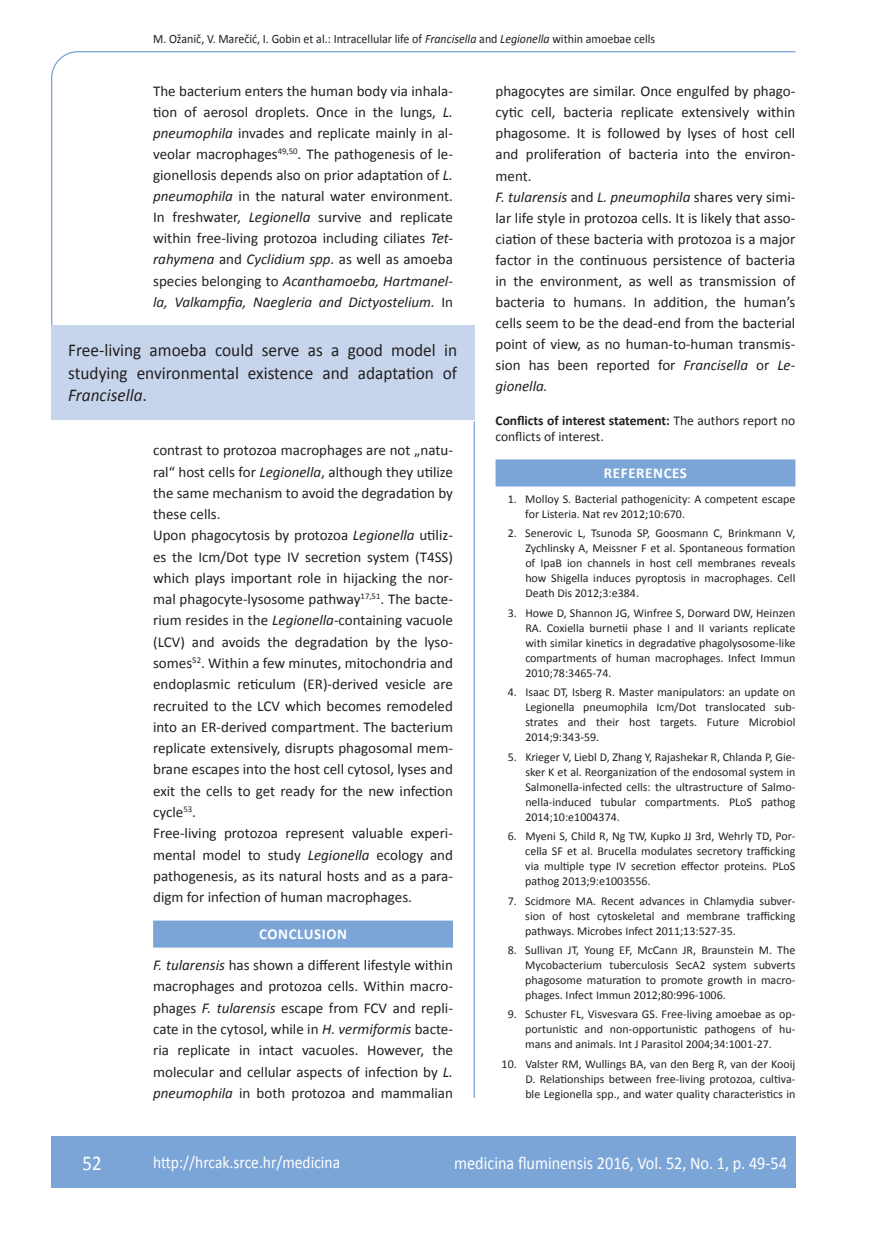
<style>
.page{position:relative;width:872px;height:1234px;background:#fff}
.page>*{position:absolute;margin:0;border:0;box-sizing:border-box;transform-origin:0 0}
.t1{font:21px "Calibri";color:#fff;scale:.9 1}
.t2{font:18px/22.5px "Calibri";color:#231f20;text-align:justify;scale:.96 1}
.t3{font:18px "Calibri";color:#fff;scale:.9 1}
.t4{font:17.25px "Calibri";color:#fff;scale:.9 1}
.t5{font:15px/21.3px "Calibri";color:#231f20;text-align:justify}
.t6{font:700 15px "Calibri";letter-spacing:.04em;color:#fff}
.t7{font:13.5px/16.5px "Calibri";color:#231f20}
.t8{font:12.75px "Calibri";color:#231f20;scale:.94 1}
.t9{font:12px/15px "Calibri";color:#231f20;text-align:justify}
.s1{font-style:italic}
.s2{font-weight:700}
.s3{font-weight:700;color:#fff}
</style>
<div class="page">
<svg style="left:51px;top:51px;width:745px;height:275px"></svg>
<hr style="left:473px;top:421px;width:2px;height:676px;background:#7ca5d7">
<div style="left:51px;top:1135px;width:744px;height:51px;background:#7ca5d7"></div>
<div style="left:495px;top:459px;width:300px;height:27px;background:#7ca5d7"></div>
<div style="left:51px;top:325px;width:423px;height:95px;background:#c6d5ec"></div>
<div style="left:153px;top:920px;width:300px;height:27px;background:#7ca5d7"></div>
<p class="t8" style="left:153px;top:30px;width:536px">M. Ožanič, V. Marečić, I. Gobin et al.: Intracellular life of <span class="s1">Francisella</span> and <span class="s1">Legionella</span> within amoebae cells</p>
<p class="t5" style="left:153px;top:80px;width:301px">The bacterium enters the human body via inhala&shy;tion of aerosol droplets. Once in the lungs, <span class="s1">L. pneumophila</span> invades and replicate mainly in al&shy;veolar macrophages<sup>49,50</sup>. The pathogenesis of le&shy;gionellosis depends also on prior adaptation of <span class="s1">L. pneumophila</span> in the natural water environment.<br>In freshwater, <span class="s1">Legionella</span> survive and replicate within free-living protozoa including ciliates <span class="s1">Tet&shy;rahymena</span> and <span class="s1">Cyclidium spp.</span> as well as amoeba species belonging to <span class="s1">Acanthamoeba, Hartmanel&shy;la, Valkampfia, Naegleria and Dictyostelium.</span> In</p>
<p class="t5" style="left:495px;top:80px;width:301px;text-align:left">phagocytes are similar. Once engulfed by phago&shy;cytic cell, bacteria replicate extensively within phagosome. It is followed by lyses of host cell and proliferation of bacteria into the environ&shy;ment.<br><span class="s1">F. tularensis</span> and <span class="s1">L. pneumophila</span> shares very simi&shy;lar life style in protozoa cells. It is likely that asso&shy;ciation of these bacteria with protozoa is a major factor in the continuous persistence of bacteria in the environment, as well as transmission of bacteria to humans. In addition, the human’s cells seem to be the dead-end from the bacterial point of view, as no human-to-human transmis&shy;sion has been reported for <span class="s1">Francisella</span> or <span class="s1">Le&shy;gionella.</span></p>
<p class="t7" style="left:495px;top:411px;width:301px"><span class="s2">Conflicts of interest statement:</span> The authors report no conflicts of interest.</p>
<p class="t6" style="left:604px;top:464px;width:85px">REFERENCES</p>
<p class="t9" style="left:525px;top:490px;width:272px;text-indent:-18px">1. Molloy S. Bacterial pathogenicity: A competent escape for Listeria. Nat rev 2012;10:670.</p>
<p class="t9" style="left:525px;top:525px;width:272px;text-indent:-18px">2. Senerovic L, Tsunoda SP, Goosmann C, Brinkmann V, Zychlinsky A, Meissner F et al. Spontaneous formation of IpaB ion channels in host cell membranes reveals how Shigella induces pyroptosis in macrophages. Cell Death Dis 2012;3:e384.</p>
<p class="t9" style="left:525px;top:604px;width:271px;text-indent:-18px">3. Howe D, Shannon JG, Winfree S, Dorward DW, Heinzen RA. Coxiella burnetii phase I and II variants replicate with similar kinetics in degradative phagolysosome-like compartments of human macrophages. Infect Immun 2010;78:3465-74.</p>
<p class="t9" style="left:525px;top:684px;width:272px;text-indent:-18px">4. Isaac DT, Isberg R. Master manipulators: an update on Legionella pneumophila Icm/Dot translocated sub&shy;strates and their host targets. Future Microbiol 2014;9:343-59.</p>
<p class="t9" style="left:525px;top:748px;width:272px;text-indent:-18px">5. Krieger V, Liebl D, Zhang Y, Rajashekar R, Chlanda P, Gie&shy;sker K et al. Reorganization of the endosomal system in Salmonella-infected cells: the ultrastructure of Salmo&shy;nella-induced tubular compartments. PLoS pathog 2014;10:e1004374.</p>
<p class="t9" style="left:525px;top:827px;width:272px;text-indent:-18px">6. Myeni S, Child R, Ng TW, Kupko JJ 3rd, Wehrly TD, Por&shy;cella SF et al. Brucella modulates secretory trafficking via multiple type IV secretion effector proteins. PLoS pathog 2013;9:e1003556.</p>
<p class="t9" style="left:525px;top:892px;width:271px;text-indent:-18px">7. Scidmore MA. Recent advances in Chlamydia subver&shy;sion of host cytoskeletal and membrane trafficking pathways. Microbes Infect 2011;13:527-35.</p>
<p class="t9" style="left:525px;top:941px;width:271px;text-indent:-18px">8. Sullivan JT, Young EF, McCann JR, Braunstein M. The Mycobacterium tuberculosis SecA2 system subverts phagosome maturation to promote growth in macro&shy;phages. Infect Immun 2012;80:996-1006.</p>
<p class="t9" style="left:525px;top:1006px;width:271px;text-indent:-18px">9. Schuster FL, Visvesvara GS. Free-living amoebae as op&shy;portunistic and non-opportunistic pathogens of hu&shy;mans and animals. Int J Parasitol 2004;34:1001-27.</p>
<p class="t9" style="left:525px;top:1055px;width:272px;text-indent:-24px">10. Valster RM, Wullings BA, van den Berg R, van der Kooij D. Relationships between free-living protozoa, cultiva&shy;ble Legionella spp., and water quality characteristics in</p>
<p class="t2" style="left:68px;top:338px;width:407px">Free-living amoeba could serve as a good model in studying environmental existence and adaptation of <span class="s1">Francisella</span>.</p>
<p class="t5" style="left:153px;top:439px;width:301px;text-align:left">contrast to protozoa macrophages are not „natu&shy;ral“ host cells for <span class="s1">Legionella</span>, although they utilize the same mechanism to avoid the degradation by these cells.<br>Upon phagocytosis by protozoa <span class="s1">Legionella</span> utiliz&shy;es the Icm/Dot type IV secretion system (T4SS) which plays important role in hijacking the nor&shy;mal phagocyte-lysosome pathway<sup>17,51</sup>. The bacte&shy;rium resides in the <span class="s1">Legionella-</span>containing vacuole (LCV) and avoids the degradation by the lyso&shy;somes<sup>52</sup>. Within a few minutes, mitochondria and endoplasmic reticulum (ER)-derived vesicle are recruited to the LCV which becomes remodeled into an ER-derived compartment. The bacterium replicate extensively, disrupts phagosomal mem&shy;brane escapes into the host cell cytosol, lyses and exit the cells to get ready for the new infection cycle<sup>53</sup>.<br>Free-living protozoa represent valuable experi&shy;mental model to study <span class="s1">Legionella</span> ecology and pathogenesis, as its natural hosts and as a para&shy;digm for infection of human macrophages.</p>
<p class="t5" style="left:153px;top:918px;width:301px;line-height:30.8px;text-align:center"><span class="s3">CONCLUSION<br></span><span class="s1">F. tularensis</span> has shown a different lifestyle within</p>
<p class="t5" style="left:153px;top:974px;width:301px">macrophages and protozoa cells. Within macro&shy;phages <span class="s1">F. tularensis</span> escape from FCV and repli&shy;cate in the cytosol, while in <span class="s1">H. vermiformis</span> bacte&shy;ria replicate in intact vacuoles. However, the molecular and cellular aspects of infection by <span class="s1">L. pneumophila</span> in both protozoa and mammalian</p>
<h1 class="t1" style="left:82px;top:1149px;width:23px">52</h1>
<p class="t4" style="left:153px;top:1150px;width:209px">http://hrcak.srce.hr/medicina</p>
<p class="t3" style="left:454px;top:1151px;width:371px">medicina fluminensis 2016, Vol. 52, No. 1, p. 49-54</p>
</div>
